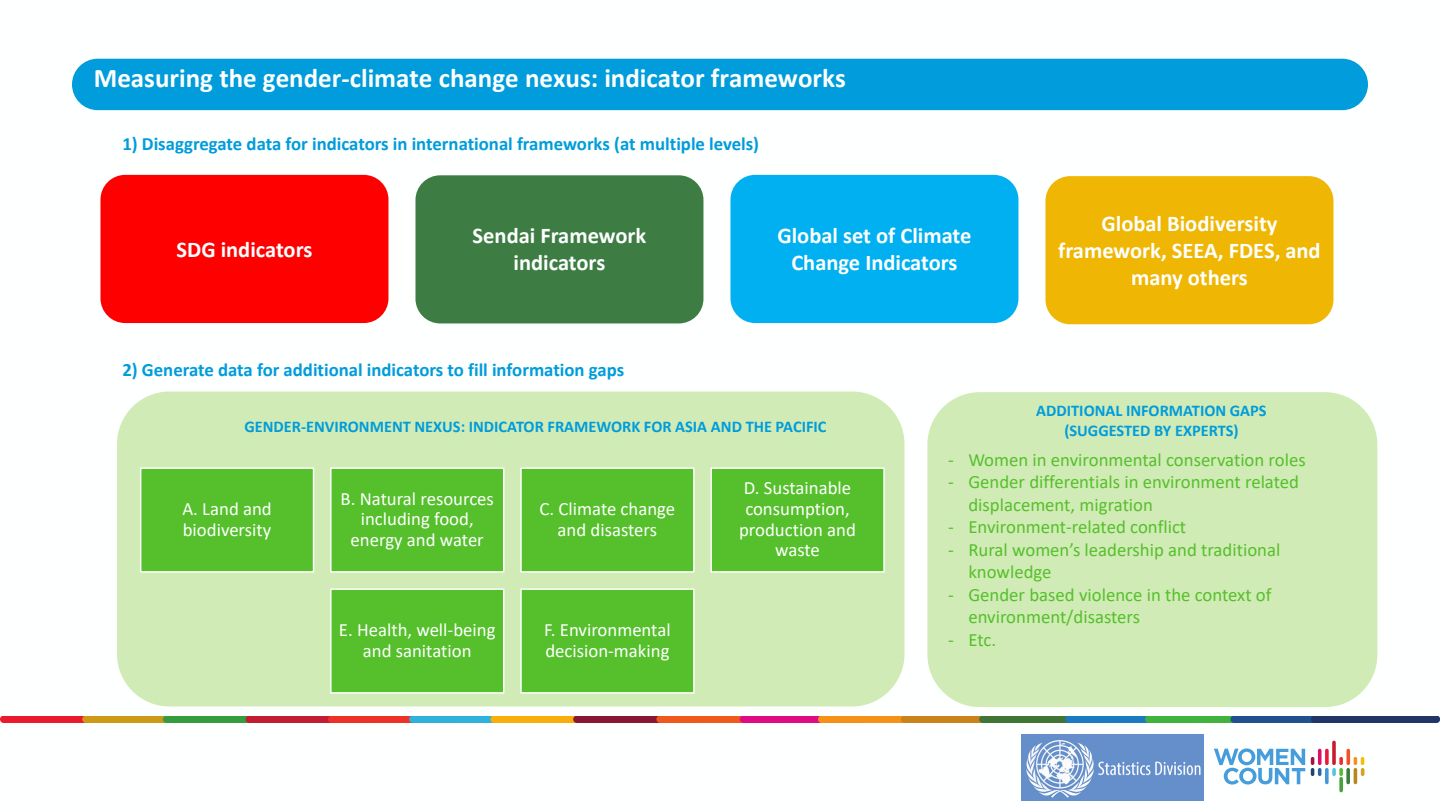
<style>
.page{position:relative;width:1440px;height:810px;background:#fff}
.page>*{position:absolute;margin:0;border:0;box-sizing:border-box;transform-origin:0 0}
.t1{font:700 27px "Calibri";color:#feffff}
.t2{font:700 22.5px/27px "Calibri";color:#feffff;text-align:center}
.t3{font:18.75px/22.5px "Calibri";color:#55c02b}
.t4{font:18.75px/20.6px "Calibri";color:#feffff;text-align:center}
.t5{font:700 18.75px "Calibri";color:#009cdb}
.t6{font:700 16.35px/19.6px "Calibri";color:#009cdb;text-align:center}
</style>
<div class="page">
<div style="left:72px;top:59px;width:1296px;height:51px;background:#009cdb;border-radius:26px"></div>
<svg style="left:0;top:716px;width:1440px;height:7px;background:#8e634b"></svg>
<svg style="left:1214px;top:748px;width:91px;height:37px"></svg>
<svg style="left:1318px;top:749px;width:4px;height:16px"></svg>
<svg style="left:1325px;top:749px;width:4px;height:16px"></svg>
<svg style="left:1346px;top:749px;width:4px;height:16px"></svg>
<svg style="left:1332px;top:741px;width:4px;height:24px"></svg>
<svg style="left:1354px;top:757px;width:10px;height:19px"></svg>
<svg style="left:1311px;top:757px;width:10px;height:19px"></svg>
<hr style="left:1354px;top:768px;width:3px;height:16px;background:#b9851c;border-radius:2px">
<svg style="left:1346px;top:768px;width:4px;height:16px"></svg>
<svg style="left:1325px;top:768px;width:4px;height:16px"></svg>
<svg style="left:1339px;top:777px;width:4px;height:15px"></svg>
<svg style="left:1332px;top:757px;width:11px;height:19px"></svg>
<div style="left:117px;top:392px;width:787px;height:315px;background:#d1ebb6;border-radius:53px"></div>
<div style="left:100px;top:175px;width:288px;height:148px;background:#f00;border-radius:25px"></div>
<div style="left:415px;top:175px;width:288px;height:148px;background:#3d7d43;border-radius:25px"></div>
<div style="left:730px;top:175px;width:288px;height:148px;background:#00b0f0;border-radius:25px"></div>
<div style="left:1045px;top:176px;width:288px;height:148px;background:#efb703;border-radius:25px"></div>
<div style="left:140px;top:467px;width:174px;height:106px;background:#55c02b;border:1px solid #feffff"></div>
<div style="left:330px;top:467px;width:174px;height:106px;background:#55c02b;border:1px solid #feffff"></div>
<div style="left:521px;top:468px;width:173px;height:104px;background:#55c02b"></div>
<div style="left:520px;top:467px;width:175px;height:106px;border:1px solid #feffff"></div>
<div style="left:710px;top:467px;width:175px;height:106px;background:#55c02b;border:1px solid #feffff"></div>
<div style="left:330px;top:588px;width:174px;height:106px;background:#55c02b;border:1px solid #feffff"></div>
<div style="left:521px;top:589px;width:173px;height:104px;background:#55c02b"></div>
<div style="left:520px;top:588px;width:175px;height:106px;border:1px solid #feffff"></div>
<div style="left:927px;top:392px;width:450px;height:315px;background:#d1ebb6;border-radius:53px"></div>
<img style="left:1022px;top:734px;width:182px;height:67px">
<p class="t1" style="left:94px;top:59px;width:754px">Measuring the gender-climate change nexus: indicator frameworks</p>
<p class="t5" style="left:122px;top:131px;width:638px">1) Disaggregate data for indicators in international frameworks (at multiple levels)</p>
<p class="t2" style="left:177px;top:235px;width:137px">SDG indicators</p>
<p class="t2" style="left:473px;top:222px;width:175px">Sendai Framework indicators</p>
<p class="t2" style="left:777px;top:222px;width:196px">Global set of Climate<br>Change Indicators</p>
<p class="t5" style="left:122px;top:356px;width:503px">2) Generate data for additional indicators to fill information gaps</p>
<p class="t6" style="left:244px;top:417px;width:584px">GENDER-ENVIRONMENT NEXUS: INDICATOR FRAMEWORK FOR ASIA AND THE PACIFIC</p>
<p class="t2" style="left:1058px;top:210px;width:264px">Global Biodiversity framework, SEEA, FDES, and many others</p>
<p class="t6" style="left:1036px;top:401px;width:232px">ADDITIONAL INFORMATION GAPS (SUGGESTED BY EXPERTS)</p>
<p class="t4" style="left:182px;top:498px;width:91px;text-align:left">A. Land and biodiversity</p>
<p class="t4" style="left:341px;top:488px;width:155px">B. Natural resources including food, energy and water</p>
<p class="t4" style="left:540px;top:498px;width:137px">C. Climate change and disasters</p>
<p class="t4" style="left:339px;top:619px;width:158px">E. Health, well-being and sanitation</p>
<p class="t4" style="left:544px;top:619px;width:128px;text-align:left">F. Environmental decision-making</p>
<p class="t4" style="left:739px;top:477px;width:118px">D. Sustainable consumption, production and waste</p>
<p class="t3" style="left:948px;top:448px;width:359px">- Women in environmental conservation roles</p>
<p class="t3" style="left:968px;top:471px;width:332px;text-indent:-20px">- Gender differentials in environment related displacement, migration</p>
<p class="t3" style="left:948px;top:516px;width:240px">- Environment-related conflict</p>
<p class="t3" style="left:968px;top:538px;width:313px;text-indent:-20px">- Rural women’s leadership and traditional knowledge</p>
<p class="t3" style="left:968px;top:583px;width:305px;text-indent:-20px">- Gender based violence in the context of environment/disasters</p>
<p class="t3" style="left:948px;top:628px;width:49px">- Etc.</p>
</div>
